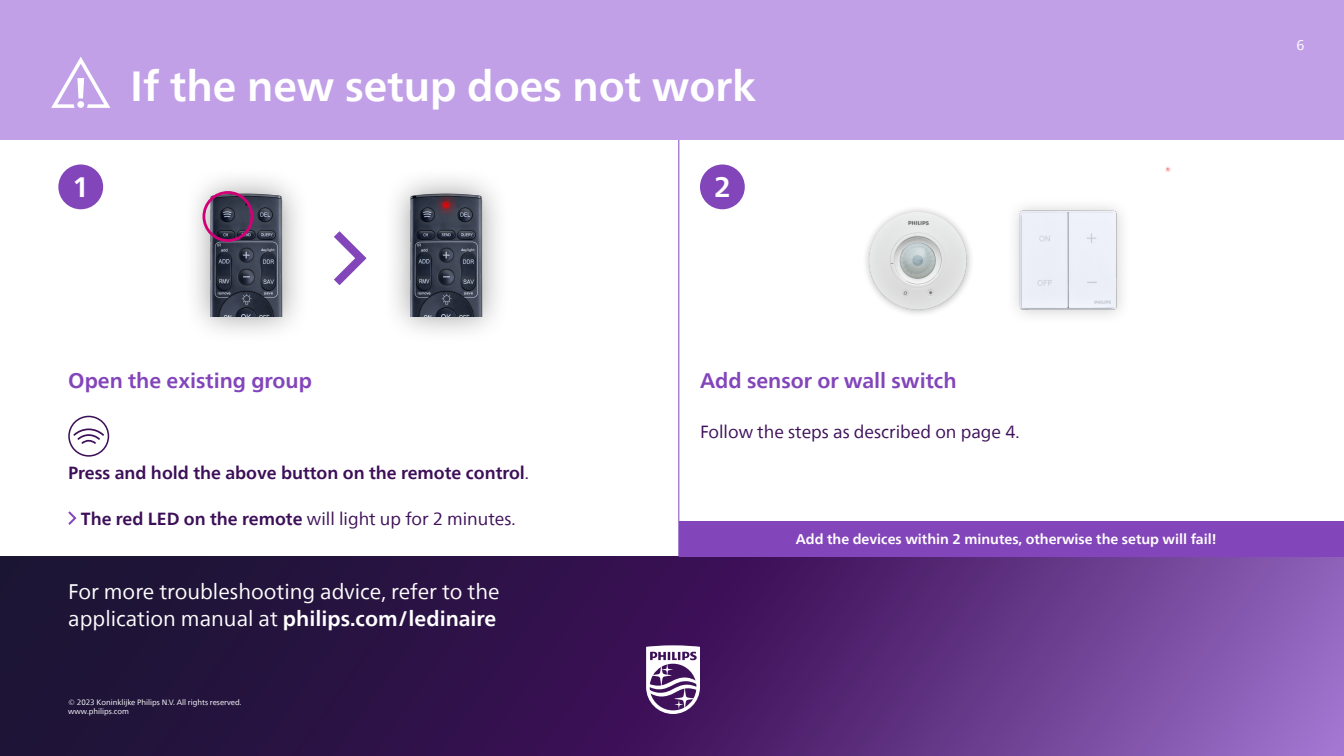
<style>
.page{position:relative;width:1344px;height:756px;background:#fff}
.page>*{position:absolute;margin:0;border:0;box-sizing:border-box;transform-origin:0 0}
.t1{font:700 42px "Neue Frutiger World";color:#fff}
.t2{font:700 28px "Neue Frutiger World";color:#fff}
.t3{font:21px/27.3px "Neue Frutiger World";color:#fff}
.t4{font:700 21px "Neue Frutiger World";color:#8345ba}
.t5{font:17.5px "Neue Frutiger World";color:#3d0f58}
.t6{font:700 17.5px "Neue Frutiger World";color:#3d0f58}
.t7{font:700 14px "Neue Frutiger World";color:#fff}
.t8{font:14px "Neue Frutiger World";color:#fff}
.t9{font:7.7px/9.2px "Neue Frutiger World";color:#fff}
.s1{font-weight:400}
.s2{font-weight:700}
</style>
<div class="page">
<svg style="left:0;top:556px;width:1344px;height:200px;background:#482667"></svg>
<div style="left:0;top:0;width:1344px;height:140px;background:#c1a0e8"></div>
<div style="left:182px;top:166px;width:128px;height:178px;background:#000;opacity:.4"></div>
<img style="left:182px;top:166px;width:128px;height:150px">
<div style="left:382px;top:166px;width:128px;height:178px;background:#000;opacity:.4"></div>
<img style="left:339px;top:166px;width:171px;height:150px">
<div style="left:203px;top:191px;width:50px;height:51px;border:3px solid #d10077;border-radius:50%"></div>
<svg style="left:1165px;top:166px;width:5px;height:6px"></svg>
<svg style="left:51px;top:57px;width:59px;height:51px"></svg>
<div style="left:861px;top:204px;width:113px;height:113px;background:#000;opacity:.3"></div>
<img style="left:868px;top:212px;width:93px;height:101px">
<img style="left:961px;top:204px;width:162px;height:113px">
<svg style="left:434px;top:193px;width:24px;height:24px"></svg>
<svg style="left:442px;top:201px;width:8px;height:8px"></svg>
<hr style="left:678px;top:140px;width:1px;height:416px;background:#8345ba">
<div style="left:58px;top:164px;width:45px;height:45px;background:#8345ba;border-radius:50%"></div>
<div style="left:700px;top:164px;width:45px;height:45px;background:#8345ba;border-radius:50%"></div>
<svg style="left:73px;top:428px;width:31px;height:16px"></svg>
<div style="left:68px;top:416px;width:41px;height:41px;border:2px solid #3d0f58;border-radius:50%"></div>
<svg style="left:68px;top:511px;width:8px;height:14px"></svg>
<div style="left:679px;top:521px;width:665px;height:35px;background:#8345ba"></div>
<svg style="left:334px;top:231px;width:33px;height:54px"></svg>
<svg style="left:646px;top:645px;width:54px;height:69px"></svg>
<h1 class="t1" style="left:130px;top:49px;width:627px">If the new setup does not work</h1>
<h2 class="t2" style="left:72px;top:162px;width:18px">1</h2>
<h2 class="t2" style="left:714px;top:162px;width:18px">2</h2>
<p class="t4" style="left:68px;top:362px;width:245px">Open the existing group</p>
<p class="t6" style="left:68px;top:458px;width:462px">Press and hold the above button on the remote control<span class="s1">.</span></p>
<p class="t5" style="left:81px;top:505px;width:436px"><span class="s2">The red LED on the remote</span> will light up for 2 minutes.</p>
<p class="t3" style="left:68px;top:578px;width:433px">For more troubleshooting advice, refer to the application manual at <span class="s2">philips.com/ledinaire</span></p>
<p class="t9" style="left:68px;top:698px;width:175px">© 2023 Koninklijke Philips N.V. All rights reserved. www.philips.com</p>
<p class="t4" style="left:700px;top:362px;width:258px">Add sensor or wall switch</p>
<p class="t5" style="left:700px;top:418px;width:321px">Follow the steps as described on page 4.</p>
<p class="t7" style="left:796px;top:527px;width:422px">Add the devices within 2 minutes, otherwise the setup will fail!</p>
<p class="t8" style="left:1297px;top:34px;width:10px">6</p>
</div>
